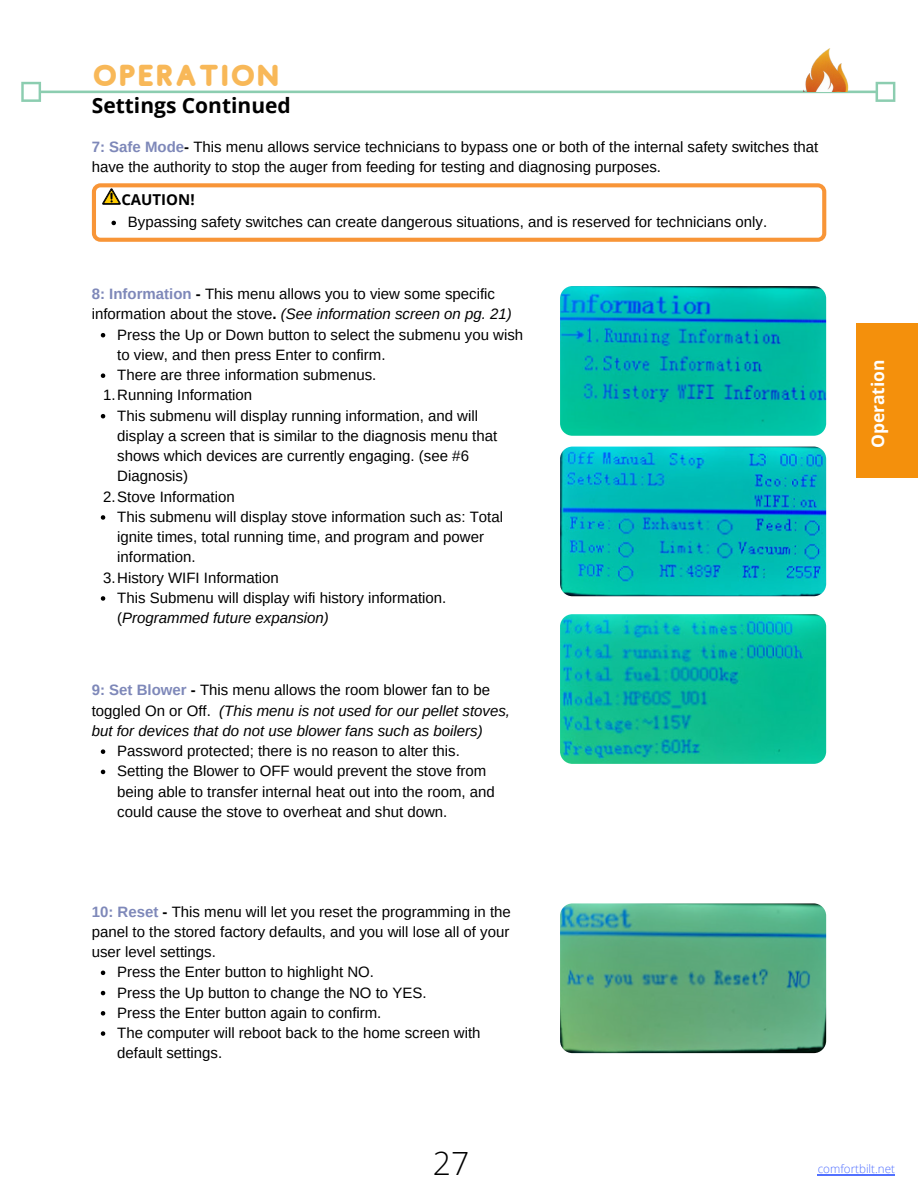
<style>
.page{position:relative;width:918px;height:1188px;background:#fff}
.page>*{position:absolute;margin:0;border:0;box-sizing:border-box;transform-origin:0 0}
.t1{font:300 31.95px "Open Sans";color:#000}
.t2{font:30px "Studly";color:#f8b858}
.t3{font:700 21px "Open Sans";color:#000}
.t4{font:700 17.4px "Open Sans";color:#fff}
.t5{font:15px/20.2px "Arimo";color:#000}
.t6{font:italic 15px/20.2px "Arimo";color:#000}
.t7{font:700 15px "Open Sans";color:#000}
.t8{font:300 11.7px "Open Sans";color:#5271ff}
.s1{font-weight:700;color:#7e88b9}
.s2{font-weight:700}
.s3{font-style:italic}
.s4{font-style:normal}
.s5{font-weight:700;font-style:normal;color:#7e88b9}
.s6{font-weight:700;font-style:normal}
</style>
<div class="page">
<hr style="left:818px;top:1175px;width:77px;height:1px;background:#5271ff">
<svg style="left:21px;top:82px;width:874px;height:20px"></svg>
<img style="left:804px;top:49px;width:45px;height:43px">
<img style="left:560px;top:286px;width:266px;height:150px;border-radius:12px">
<img style="left:560px;top:903px;width:266px;height:150px;border-radius:12px">
<img style="left:560px;top:447px;width:266px;height:149px;border-radius:12px">
<img style="left:560px;top:614px;width:266px;height:150px;border-radius:12px">
<svg style="left:101px;top:971px;width:4px;height:4px"></svg>
<svg style="left:101px;top:991px;width:4px;height:4px"></svg>
<svg style="left:101px;top:1011px;width:4px;height:5px"></svg>
<svg style="left:101px;top:1031px;width:4px;height:5px"></svg>
<svg style="left:92px;top:183px;width:734px;height:59px"></svg>
<div style="left:856px;top:323px;width:62px;height:154px;background:#f4900c"></div>
<svg style="left:101px;top:333px;width:4px;height:4px"></svg>
<svg style="left:101px;top:373px;width:4px;height:5px"></svg>
<svg style="left:101px;top:414px;width:4px;height:4px"></svg>
<svg style="left:101px;top:515px;width:4px;height:5px"></svg>
<svg style="left:101px;top:596px;width:4px;height:5px"></svg>
<svg style="left:101px;top:749px;width:4px;height:5px"></svg>
<svg style="left:101px;top:770px;width:4px;height:4px"></svg>
<h2 class="t2" style="left:92px;top:59px;width:190px">OPERATION</h2>
<h3 class="t3" style="left:92px;top:91px;width:201px">Settings Continued</h3>
<p class="t5" style="left:92px;top:137px;width:728px"><span class="s1">7: Safe Mode</span><span class="s2">-</span> This menu allows service technicians to bypass one or both of the internal safety switches that have the authority to stop the auger from feeding for testing and diagnosing purposes.</p>
<p class="t7" style="left:121px;top:189px;width:75px">CAUTION!</p>
<p class="t5" style="left:128px;top:212px;width:641px">Bypassing safety switches can create dangerous situations, and is reserved for technicians only.</p>
<p class="t5" style="left:92px;top:284px;width:422px"><span class="s1">8: Information</span> <span class="s2">-</span> This menu allows you to view some specific information about the stove<span class="s2">.</span> <span class="s3">(See information screen on pg. 21)</span></p>
<p class="t5" style="left:117px;top:324px;width:407px">Press the Up or Down button to select the submenu you wish</p>
<p class="t5" style="left:117px;top:345px;width:270px">to view, and then press Enter to confirm.</p>
<p class="t5" style="left:117px;top:365px;width:261px">There are three information submenus.</p>
<p class="t5" style="left:103px;top:385px;width:151px">1.Running Information</p>
<p class="t5" style="left:117px;top:405px;width:362px">This submenu will display running information, and will</p>
<p class="t5" style="left:117px;top:426px;width:382px">display a screen that is similar to the diagnosis menu that</p>
<p class="t5" style="left:117px;top:446px;width:353px">shows which devices are currently engaging. (see #6</p>
<p class="t5" style="left:117px;top:466px;width:72px">Diagnosis)</p>
<p class="t5" style="left:103px;top:486px;width:133px">2.Stove Information</p>
<p class="t5" style="left:117px;top:507px;width:387px">This submenu will display stove information such as: Total</p>
<p class="t5" style="left:117px;top:527px;width:368px">ignite times, total running time, and program and power</p>
<p class="t5" style="left:117px;top:547px;width:80px">information.</p>
<p class="t5" style="left:103px;top:567px;width:177px">3.History WIFI Information</p>
<p class="t5" style="left:117px;top:588px;width:331px">This Submenu will display wifi history information.</p>
<p class="t6" style="left:117px;top:608px;width:213px"><span class="s4">(</span>Programmed future expansion)</p>
<p class="t6" style="left:92px;top:680px;width:420px"><span class="s5">9: Set Blower</span> <span class="s6">-</span> <span class="s4">This menu allows the room blower fan to be toggled On or Off.</span> (This menu is not used for our pellet stoves, but for devices that do not use blower fans such as boilers)</p>
<p class="t5" style="left:117px;top:741px;width:379px">Password protected; there is no reason to alter this.<br>Setting the Blower to OFF would prevent the stove from being able to transfer internal heat out into the room, and could cause the stove to overheat and shut down.</p>
<p class="t5" style="left:92px;top:901px;width:421px;text-align:justify"><span class="s1">10: Reset</span> <span class="s2">-</span> This menu will let you reset the programming in the panel to the stored factory defaults, and you will lose all of your user level settings.</p>
<p class="t5" style="left:117px;top:962px;width:365px">Press the Enter button to highlight NO.<br>Press the Up button to change the NO to YES.<br>Press the Enter button again to confirm.<br>The computer will reboot back to the home screen with default settings.</p>
<h1 class="t1" style="left:433px;top:1141px;width:38px">27</h1>
<p class="t4" style="left:866px;top:448px;width:90px;rotate:-90deg">Operation</p>
<p class="t8" style="left:818px;top:1161px;width:79px">comfortbilt.net</p>
</div>
